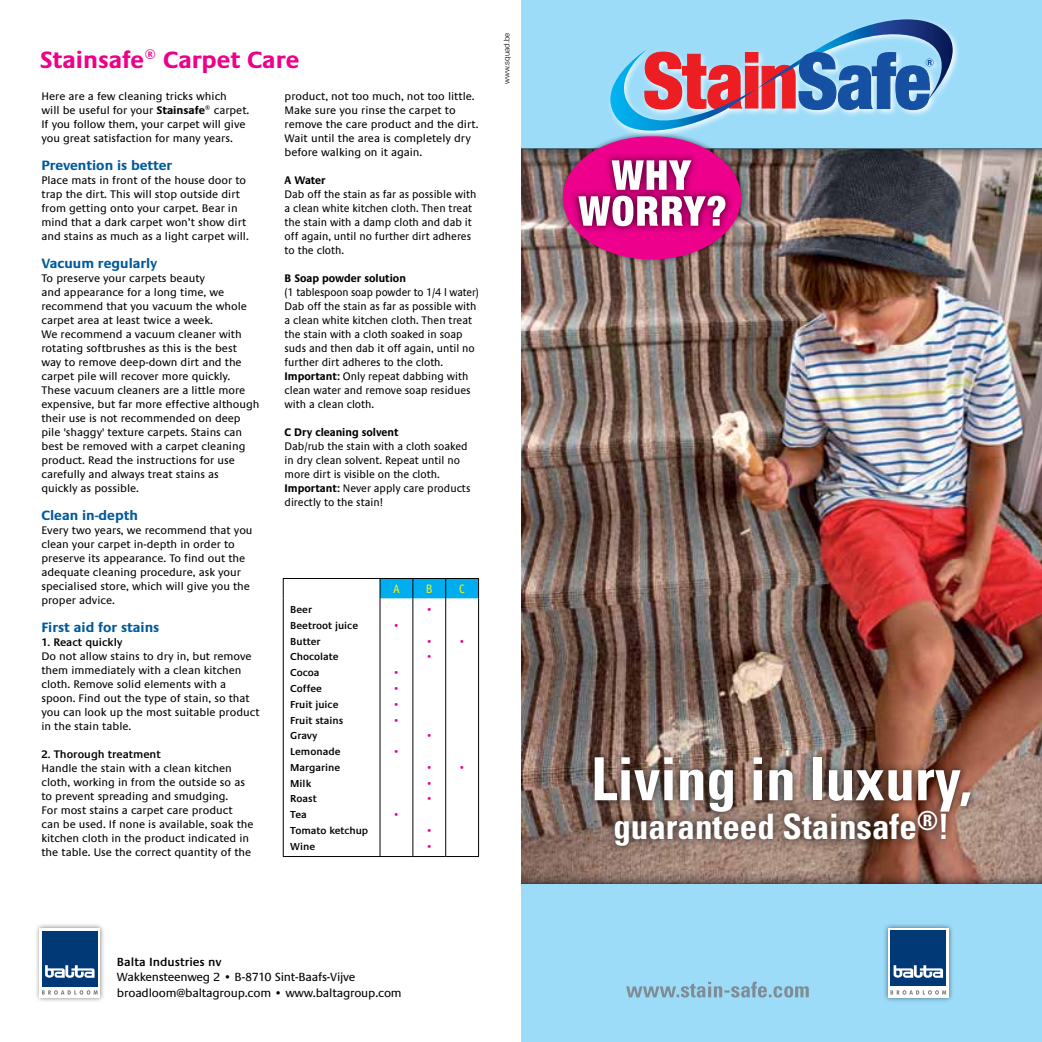
<style>
.page{position:relative;width:1042px;height:1042px;background:#fff}
.page>*{position:absolute;margin:0;border:0;box-sizing:border-box;transform-origin:0 0}
.t1{font:700 condensed 59.5px "Univers";color:#fff}
.t2{font:700 condensed 35px "Univers";color:#fff}
.t3{font:700 24.5px "Praxis";color:#ec008c}
.t4{font:700 14px "Praxis";color:#005a9c}
.t5{font:12.25px/15.8px "Praxis";letter-spacing:-.015em;color:#000}
.t6{font:600 12.25px "Praxis";color:#000}
.t7{font:12.25px "Officina Sans";color:#fff200}
.t8{font:11.38px/14px "Praxis";color:#000}
.t9{font:11.38px/14px "Praxis";color:#000;scale:.95 1}
.t10{font:11.38px/14px "Praxis";color:#000;scale:.92 1}
.t11{font:700 11.38px "Praxis";color:#000;scale:.95 1}
.t12{font:600 11.38px "Praxis";color:#000}
.t13{font:600 10.5px/15.8px "Praxis";color:#000}
.t14{font:600 10.5px/15.8px "Praxis";color:#ec008c;text-align:justify}
.t15{font:300 7.88px "Helvetica Neue LT Std";color:#000}
.s1{font-weight:700}
</style>
<div class="page">
<div style="left:521px;top:883px;width:521px;height:159px;background:#9ddcf9"></div>
<img style="left:521px;top:165px;width:521px;height:703px">
<svg style="left:626px;top:981px;width:183px;height:16px"></svg>
<div style="left:521px;top:0;width:521px;height:149px;background:#9ddcf9"></div>
<svg style="left:521px;top:149px;width:521px;height:16px;background:#6d6462"></svg>
<svg style="left:521px;top:868px;width:521px;height:15px;background:#8c6c61"></svg>
<div style="left:34px;top:922px;width:71px;height:80px;background:#000;opacity:.5"></div>
<svg style="left:40px;top:928px;width:60px;height:69px"></svg>
<div style="left:42px;top:930px;width:56px;height:56px;background:#003976"></div>
<svg style="left:42px;top:990px;width:56px;height:4px"></svg>
<svg style="left:45px;top:965px;width:50px;height:13px"></svg>
<div style="left:882px;top:922px;width:72px;height:80px;background:#000;opacity:.5"></div>
<div style="left:888px;top:928px;width:60px;height:69px;background:#fff"></div>
<div style="left:890px;top:930px;width:56px;height:56px;background:#003976"></div>
<svg style="left:890px;top:990px;width:56px;height:4px"></svg>
<svg style="left:893px;top:965px;width:50px;height:13px"></svg>
<div style="left:557px;top:131px;width:189px;height:134px;background:#000;opacity:.5"></div>
<div style="left:563px;top:136px;width:178px;height:123px;background:#ec008c;border-radius:50%"></div>
<div style="left:570px;top:152px;width:163px;height:82px;background:#000;opacity:.75"></div>
<svg style="left:578px;top:160px;width:147px;height:66px"></svg>
<div style="left:587px;top:749px;width:391px;height:105px;background:#000;opacity:.75"></div>
<hr style="left:283px;top:578px;width:97px;height:1px;background:#000">
<svg style="left:283px;top:579px;width:1px;height:19px"></svg>
<svg style="left:379px;top:578px;width:100px;height:20px;background:#019fda"></svg>
<hr style="left:283px;top:598px;width:1px;height:258px;background:#000">
<hr style="left:379px;top:598px;width:1px;height:258px;background:#000">
<hr style="left:412px;top:598px;width:1px;height:258px;background:#000">
<hr style="left:445px;top:598px;width:1px;height:258px;background:#000">
<hr style="left:478px;top:598px;width:1px;height:258px;background:#000">
<hr style="left:283px;top:856px;width:97px;height:1px;background:#000">
<hr style="left:380px;top:856px;width:33px;height:1px;background:#000">
<hr style="left:413px;top:856px;width:33px;height:1px;background:#000">
<hr style="left:446px;top:856px;width:33px;height:1px;background:#000">
<div style="left:607px;top:17px;width:353px;height:121px;background:#fff;opacity:.9"></div>
<svg style="left:610px;top:19px;width:346px;height:112px"></svg>
<h3 class="t3" style="left:40px;top:46px;width:261px">Stainsafe® Carpet Care</h3>
<p class="t8" style="left:41px;top:89px;width:209px">Here are a few cleaning tricks which<br>will be useful for your <span class="s1">Stainsafe®</span> carpet.<br>If you follow them, your carpet will give you great satisfaction for many years.</p>
<p class="t4" style="left:41px;top:157px;width:133px">Prevention is better</p>
<p class="t8" style="left:41px;top:173px;width:209px">Place mats in front of the house door to trap the dirt. This will stop outside dirt from getting onto your carpet. Bear in mind that a dark carpet won’t show dirt and stains as much as a light carpet will.</p>
<p class="t4" style="left:41px;top:255px;width:117px">Vacuum regularly</p>
<p class="t8" style="left:41px;top:271px;width:220px">To preserve your carpets beauty<br>and appearance for a long time, we recommend that you vacuum the whole carpet area at least twice a week.<br>We recommend a vacuum cleaner with rotating softbrushes as this is the best way to remove deep-down dirt and the carpet pile will recover more quickly.<br>These vacuum cleaners are a little more expensive, but far more effective although their use is not recommended on deep pile 'shaggy' texture carpets. Stains can best be removed with a carpet cleaning product. Read the instructions for use carefully and always treat stains as<br>quickly as possible.</p>
<p class="t4" style="left:41px;top:507px;width:98px">Clean in-depth</p>
<p class="t8" style="left:41px;top:523px;width:213px">Every two years, we recommend that you clean your carpet in-depth in order to preserve its appearance. To find out the adequate cleaning procedure, ask your specialised store, which will give you the proper advice.</p>
<p class="t4" style="left:41px;top:619px;width:119px">First aid for stains</p>
<p class="t12" style="left:41px;top:635px;width:83px">1. React quickly</p>
<p class="t8" style="left:41px;top:649px;width:220px">Do not allow stains to dry in, but remove them immediately with a clean kitchen cloth. Remove solid elements with a spoon. Find out the type of stain, so that you can look up the most suitable product in the stain table.</p>
<p class="t12" style="left:41px;top:748px;width:121px">2. Thorough treatment</p>
<p class="t8" style="left:41px;top:761px;width:214px">Handle the stain with a clean kitchen cloth, working in from the outside so as to prevent spreading and smudging.<br>For most stains a carpet care product can be used. If none is available, soak the kitchen cloth in the product indicated in the table. Use the correct quantity of the</p>
<p class="t8" style="left:285px;top:89px;width:195px">product, not too much, not too little.<br>Make sure you rinse the carpet to remove the care product and the dirt.<br>Wait until the area is completely dry before walking on it again.</p>
<p class="t11" style="left:285px;top:174px;width:45px">A Water</p>
<p class="t9" style="left:285px;top:187px;width:203px">Dab off the stain as far as possible with a clean white kitchen cloth. Then treat the stain with a damp cloth and dab it off again, until no further dirt adheres to the cloth.</p>
<p class="t11" style="left:285px;top:272px;width:129px">B Soap powder solution</p>
<p class="t10" style="left:285px;top:285px;width:213px">(1 tablespoon soap powder to 1/4 l water)<br>Dab off the stain as far as possible with a clean white kitchen cloth. Then treat the stain with a cloth soaked in soap suds and then dab it off again, until no further dirt adheres to the cloth.<br><span class="s1">Important:</span> Only repeat dabbing with clean water and remove soap residues with a clean cloth.</p>
<p class="t11" style="left:285px;top:426px;width:121px">C Dry cleaning solvent</p>
<p class="t9" style="left:285px;top:439px;width:197px">Dab/rub the stain with a cloth soaked in dry clean solvent. Repeat until no more dirt is visible on the cloth.<br><span class="s1">Important:</span> Never apply care products directly to the stain!</p>
<p class="t13" style="left:290px;top:602px;width:79px">Beer<br>Beetroot juice<br>Butter<br>Chocolate<br>Cocoa<br>Coffee<br>Fruit juice<br>Fruit stains<br>Gravy<br>Lemonade<br>Margarine<br>Milk<br>Roast<br>Tea<br>Tomato ketchup<br>Wine</p>
<p class="t7" style="left:393px;top:581px;width:8px">A</p>
<p class="t7" style="left:426px;top:581px;width:8px">B</p>
<p class="t7" style="left:459px;top:581px;width:7px">C</p>
<p class="t14" style="left:393px;top:618px;width:9px">•</p>
<p class="t14" style="left:393px;top:665px;width:9px">• • • •</p>
<p class="t14" style="left:393px;top:744px;width:9px">•</p>
<p class="t14" style="left:393px;top:807px;width:9px">•</p>
<p class="t14" style="left:426px;top:602px;width:9px">•</p>
<p class="t14" style="left:426px;top:633px;width:9px">• •</p>
<p class="t14" style="left:459px;top:633px;width:9px">•</p>
<p class="t14" style="left:426px;top:728px;width:9px">•</p>
<p class="t14" style="left:426px;top:759px;width:9px">• • •</p>
<p class="t14" style="left:426px;top:822px;width:9px">• •</p>
<p class="t14" style="left:459px;top:759px;width:9px">•</p>
<p class="t15" style="left:502px;top:84px;width:53px;rotate:-90deg">www.squad.be</p>
<p class="t6" style="left:117px;top:954px;width:106px">Balta Industries nv</p>
<p class="t5" style="left:117px;top:969px;width:286px">Wakkensteenweg 2 • B-8710 Sint-Baafs-Vijve broadloom@baltagroup.com • www.baltagroup.com</p>
<h1 class="t1" style="left:591px;top:742px;width:383px">Living in luxury,</h1>
<h2 class="t2" style="left:613px;top:805px;width:338px">guaranteed Stainsafe<sup>®</sup>!</h2>
</div>
